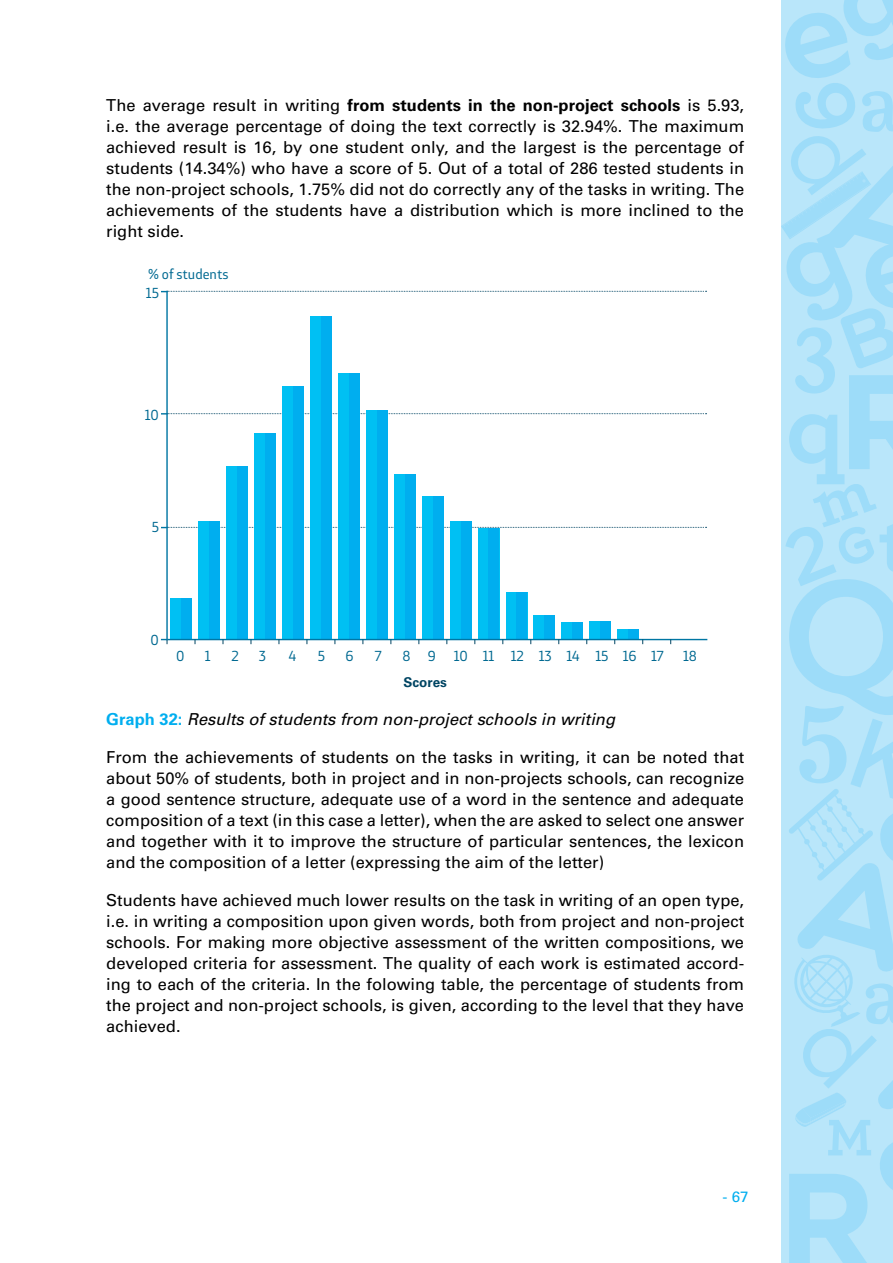
<style>
.page{position:relative;width:893px;height:1263px;background:#fff}
.page>*{position:absolute;margin:0;border:0;box-sizing:border-box;transform-origin:0 0}
.t1{font:16.5px/21px "Univers C";color:#000;text-align:justify}
.t2{font:italic 16.5px "Univers C";color:#000}
.t3{font:15px "Univers C";color:#00aeef}
.t4{font:13.5px "Stobi Sans";color:#006991}
.t5{font:700 13.5px "Univers C";color:#004563}
.s1{font-weight:700}
.s2{font-weight:700;font-style:normal;color:#00aeef}
</style>
<div class="page">
<svg style="left:781px;top:0;width:112px;height:1263px;background:#afe2f9"></svg>
<div style="left:171px;top:598px;width:21px;height:41px;background:#00c0f3"></div>
<div style="left:181px;top:598px;width:11px;height:41px;background:#00aeef"></div>
<div style="left:282px;top:386px;width:22px;height:253px;background:#00c0f3"></div>
<div style="left:293px;top:386px;width:11px;height:253px;background:#00aeef"></div>
<div style="left:394px;top:474px;width:21px;height:165px;background:#00c0f3"></div>
<div style="left:405px;top:474px;width:10px;height:165px;background:#00aeef"></div>
<div style="left:506px;top:592px;width:21px;height:47px;background:#00c0f3"></div>
<div style="left:517px;top:592px;width:10px;height:47px;background:#00aeef"></div>
<div style="left:227px;top:466px;width:21px;height:173px;background:#00c0f3"></div>
<div style="left:237px;top:466px;width:11px;height:173px;background:#00aeef"></div>
<div style="left:338px;top:373px;width:22px;height:266px;background:#00c0f3"></div>
<div style="left:349px;top:373px;width:11px;height:266px;background:#00aeef"></div>
<div style="left:450px;top:521px;width:21px;height:118px;background:#00c0f3"></div>
<div style="left:461px;top:521px;width:10px;height:118px;background:#00aeef"></div>
<div style="left:562px;top:622px;width:21px;height:17px;background:#00c0f3"></div>
<div style="left:572px;top:622px;width:11px;height:17px;background:#00aeef"></div>
<div style="left:199px;top:521px;width:21px;height:118px;background:#00c0f3"></div>
<div style="left:209px;top:521px;width:11px;height:118px;background:#00aeef"></div>
<div style="left:310px;top:316px;width:22px;height:323px;background:#00c0f3"></div>
<div style="left:321px;top:316px;width:11px;height:323px;background:#00aeef"></div>
<div style="left:422px;top:496px;width:21px;height:143px;background:#00c0f3"></div>
<div style="left:433px;top:496px;width:10px;height:143px;background:#00aeef"></div>
<div style="left:534px;top:615px;width:21px;height:24px;background:#00c0f3"></div>
<div style="left:544px;top:615px;width:11px;height:24px;background:#00aeef"></div>
<div style="left:255px;top:433px;width:21px;height:206px;background:#00c0f3"></div>
<div style="left:265px;top:433px;width:11px;height:206px;background:#00aeef"></div>
<div style="left:366px;top:410px;width:21px;height:229px;background:#00c0f3"></div>
<div style="left:377px;top:410px;width:10px;height:229px;background:#00aeef"></div>
<div style="left:478px;top:528px;width:21px;height:111px;background:#00c0f3"></div>
<div style="left:489px;top:528px;width:10px;height:111px;background:#00aeef"></div>
<div style="left:590px;top:621px;width:21px;height:18px;background:#00c0f3"></div>
<div style="left:600px;top:621px;width:11px;height:18px;background:#00aeef"></div>
<div style="left:618px;top:629px;width:21px;height:10px;background:#00c0f3"></div>
<div style="left:628px;top:629px;width:11px;height:10px;background:#00aeef"></div>
<hr style="left:166px;top:291px;width:2px;height:349px;background:#0076a3">
<hr style="left:168px;top:639px;width:539px;height:1px;background:#0076a3">
<svg style="left:161px;top:291px;width:546px;height:1px"></svg>
<svg style="left:161px;top:413px;width:546px;height:1px"></svg>
<svg style="left:161px;top:527px;width:546px;height:1px"></svg>
<svg style="left:161px;top:639px;width:7px;height:5px"></svg>
<p class="t1" style="left:106px;top:94px;width:639px">The average result in writing <span class="s1">from students in the non-project schools</span> is 5.93, i.e. the average percentage of doing the text correctly is 32.94%. The maximum achieved result is 16, by one student only, and the largest is the percentage of students (14.34%) who have a score of 5. Out of a total of 286 tested students in the non-project schools, 1.75% did not do correctly any of the tasks in writing. The achievements of the students have a distribution which is more inclined to the right side.</p>
<p class="t4" style="left:148px;top:264px;width:82px">% of students</p>
<p class="t4" style="left:146px;top:284px;width:14px">15</p>
<p class="t4" style="left:145px;top:405px;width:16px">10</p>
<p class="t4" style="left:152px;top:518px;width:9px">5</p>
<p class="t4" style="left:151px;top:631px;width:10px">0</p>
<p class="t4" style="left:176px;top:646px;width:10px">0</p>
<p class="t4" style="left:205px;top:646px;width:7px">1</p>
<p class="t4" style="left:231px;top:646px;width:9px">2</p>
<p class="t4" style="left:259px;top:646px;width:9px">3</p>
<p class="t4" style="left:289px;top:646px;width:9px">4</p>
<p class="t4" style="left:318px;top:646px;width:9px">5</p>
<p class="t4" style="left:345px;top:646px;width:10px">6</p>
<p class="t4" style="left:375px;top:646px;width:8px">7</p>
<p class="t4" style="left:402px;top:646px;width:10px">8</p>
<p class="t4" style="left:428px;top:646px;width:10px">9</p>
<p class="t4" style="left:454px;top:646px;width:211px">10 11 12 13 14 15 16 17</p>
<p class="t4" style="left:683px;top:646px;width:15px">18</p>
<p class="t5" style="left:403px;top:674px;width:45px">Scores</p>
<p class="t2" style="left:106px;top:710px;width:510px"><span class="s2">Graph 32:</span> Results of students from non-project schools in writing</p>
<p class="t1" style="left:106px;top:747px;width:639px">From the achievements of students on the tasks in writing, it can be noted that about 50% of students, both in project and in non-projects schools, can recognize a good sentence structure, adequate use of a word in the sentence and adequate composition of a text (in this case a letter), when the are asked to select one answer and together with it to improve the structure of particular sentences, the lexicon and the composition of a letter (expressing the aim of the letter)</p>
<p class="t1" style="left:106px;top:890px;width:639px">Students have achieved much lower results on the task in writing of an open type, i.e. in writing a composition upon given words, both from project and non-project schools. For making more objective assessment of the written compositions, we developed criteria for assessment. The quality of each work is estimated accord&shy;ing to each of the criteria. In the folowing table, the percentage of students from the project and non-project schools, is given, according to the level that they have achieved.</p>
<p class="t3" style="left:723px;top:1188px;width:27px">- 67</p>
</div>
